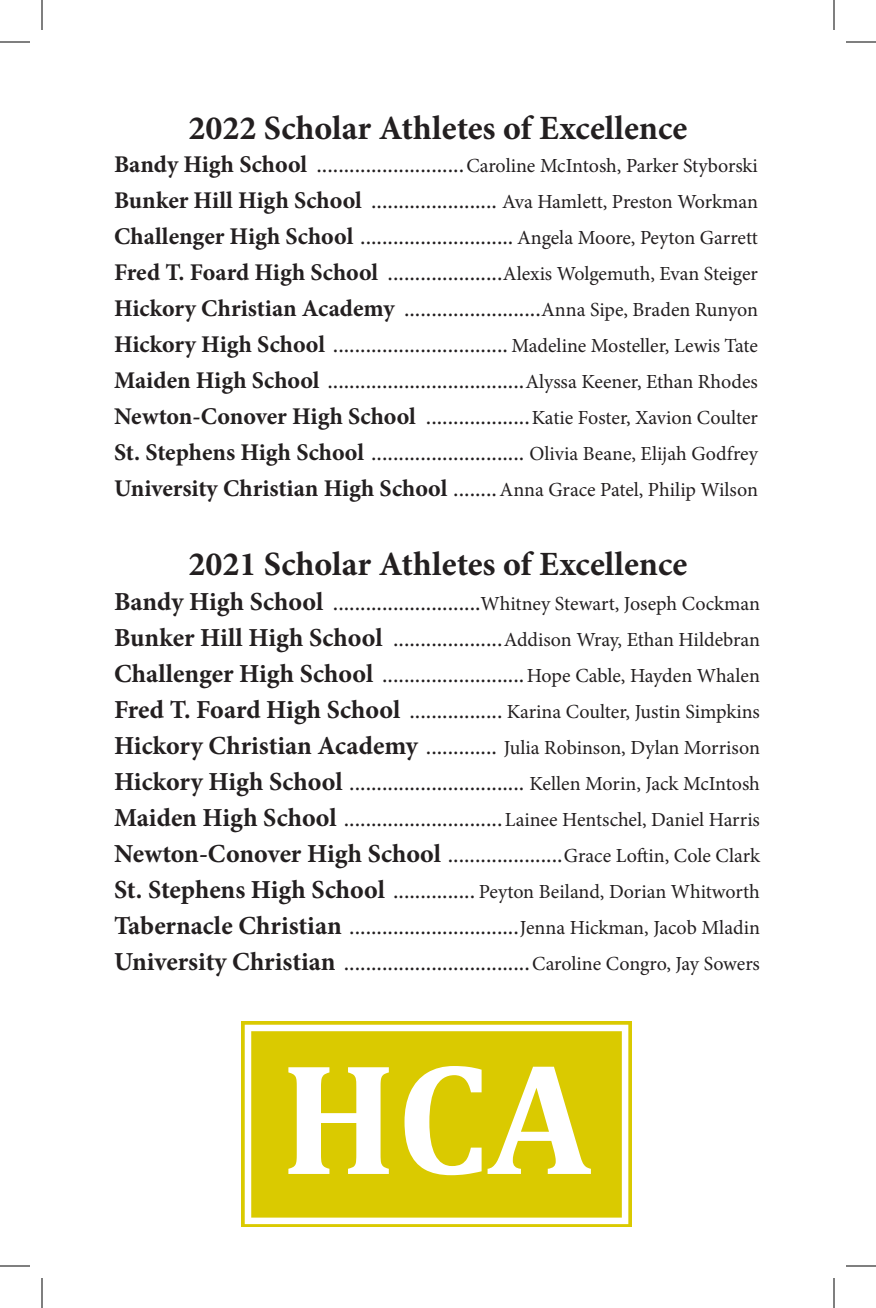
<style>
.page{position:relative;width:876px;height:1308px;background:#fff}
.page>*{position:absolute;margin:0;border:0;box-sizing:border-box;transform-origin:0 0}
.t1{font:700 160px "Cambria";color:#fff}
.t2{font:700 34px "Minion Pro";color:#231f20}
.t3{font:700 26px "Minion Pro";color:#231f20}
.t4{font:24px "Minion Pro";color:#231f20}
.t5{font:700 24px "Minion Pro";color:#231f20}
.t6{font:20px "Minion Pro";letter-spacing:-.005em;color:#231f20}
.s1{font-weight:700;font-size:24px}
.s2{font-size:24px}
.s3{font-weight:700}
.s4{font-size:20px}
.s5{font-weight:400}
.s6{font-weight:400;font-size:20px}
.s7{font-weight:700;font-size:26px}
.s8{font-weight:400;font-size:24px}
</style>
<div class="page">
<svg style="left:241px;top:1021px;width:391px;height:206px;background:#ddce17"></svg>
<hr style="left:0;top:42px;width:30px;height:1px;background:#000">
<hr style="left:846px;top:42px;width:30px;height:1px;background:#000">
<hr style="left:0;top:1266px;width:30px;height:1px;background:#000">
<hr style="left:846px;top:1266px;width:30px;height:1px;background:#000">
<hr style="left:42px;top:0;width:1px;height:30px;background:#000">
<hr style="left:42px;top:1278px;width:1px;height:30px;background:#000">
<hr style="left:834px;top:0;width:1px;height:30px;background:#000">
<hr style="left:834px;top:1278px;width:1px;height:30px;background:#000">
<p class="t2" style="left:189px;top:104px;width:500px">2022 Scholar Athletes of Excellence</p>
<p class="t6" style="left:114px;top:152px;width:646px"><span class="s1">Bandy High School</span> <span class="s2">...........................</span>Caroline McIntosh, Parker Styborski</p>
<p class="t6" style="left:114px;top:188px;width:646px"><span class="s1">Bunker Hill High School</span> <span class="s2">.......................</span> Ava Hamlett, Preston Workman</p>
<p class="t4" style="left:114px;top:221px;width:646px"><span class="s3">Challenger High School</span> ............................ <span class="s4">Angela Moore, Peyton Garrett</span></p>
<p class="t6" style="left:114px;top:260px;width:646px"><span class="s1">Fred T. Foard High School</span> <span class="s2">.....................</span>Alexis Wolgemuth, Evan Steiger</p>
<p class="t4" style="left:114px;top:293px;width:646px"><span class="s3">Hickory Christian Academy</span> .........................<span class="s4">Anna Sipe, Braden Runyon</span></p>
<p class="t4" style="left:114px;top:329px;width:646px"><span class="s3">Hickory High School</span> ................................ <span class="s4">Madeline Mosteller, Lewis Tate</span></p>
<p class="t4" style="left:114px;top:365px;width:646px"><span class="s3">Maiden High School</span> ....................................<span class="s4">Alyssa Keener, Ethan Rhodes</span></p>
<p class="t6" style="left:114px;top:404px;width:646px"><span class="s1">Newton-Conover High School</span> <span class="s2">...................</span>Katie Foster, Xavion Coulter</p>
<p class="t4" style="left:114px;top:437px;width:646px"><span class="s3">St. Stephens High School</span> ............................ <span class="s4">Olivia Beane, Elijah Godfrey</span></p>
<p class="t5" style="left:114px;top:472px;width:646px">University Christian High School <span class="s5">........</span><span class="s6">Anna Grace Patel, Philip Wilson</span></p>
<p class="t2" style="left:189px;top:540px;width:500px">2021 Scholar Athletes of Excellence</p>
<p class="t6" style="left:114px;top:590px;width:648px"><span class="s7">Bandy High School</span> <span class="s2">...........................</span>Whitney Stewart, Joseph Cockman</p>
<p class="t6" style="left:114px;top:626px;width:648px"><span class="s7">Bunker Hill High School</span> <span class="s2">....................</span>Addison Wray, Ethan Hildebran</p>
<p class="t4" style="left:114px;top:658px;width:648px"><span class="s7">Challenger High School</span> ..........................<span class="s4">Hope Cable, Hayden Whalen</span></p>
<p class="t6" style="left:114px;top:698px;width:648px"><span class="s7">Fred T. Foard High School</span> <span class="s2">.................</span> Karina Coulter, Justin Simpkins</p>
<p class="t6" style="left:114px;top:734px;width:648px"><span class="s7">Hickory Christian Academy</span> <span class="s2">.............</span> Julia Robinson, Dylan Morrison</p>
<p class="t4" style="left:114px;top:766px;width:648px"><span class="s7">Hickory High School</span> ................................ <span class="s4">Kellen Morin, Jack McIntosh</span></p>
<p class="t4" style="left:114px;top:802px;width:648px"><span class="s7">Maiden High School</span> .............................<span class="s4">Lainee Hentschel, Daniel Harris</span></p>
<p class="t3" style="left:114px;top:835px;width:648px">Newton-Conover High School <span class="s8">.....................</span><span class="s6">Grace Loftin, Cole Clark</span></p>
<p class="t6" style="left:114px;top:878px;width:648px"><span class="s7">St. Stephens High School</span> <span class="s2">...............</span> Peyton Beiland, Dorian Whitworth</p>
<p class="t4" style="left:114px;top:910px;width:648px"><span class="s7">Tabernacle Christian</span> ...............................<span class="s4">Jenna Hickman, Jacob Mladin</span></p>
<p class="t4" style="left:114px;top:946px;width:648px"><span class="s7">University Christian</span> ..................................<span class="s4">Caroline Congro, Jay Sowers</span></p>
<p class="t1" style="left:281px;top:1006px;width:313px">HCA</p>
</div>
